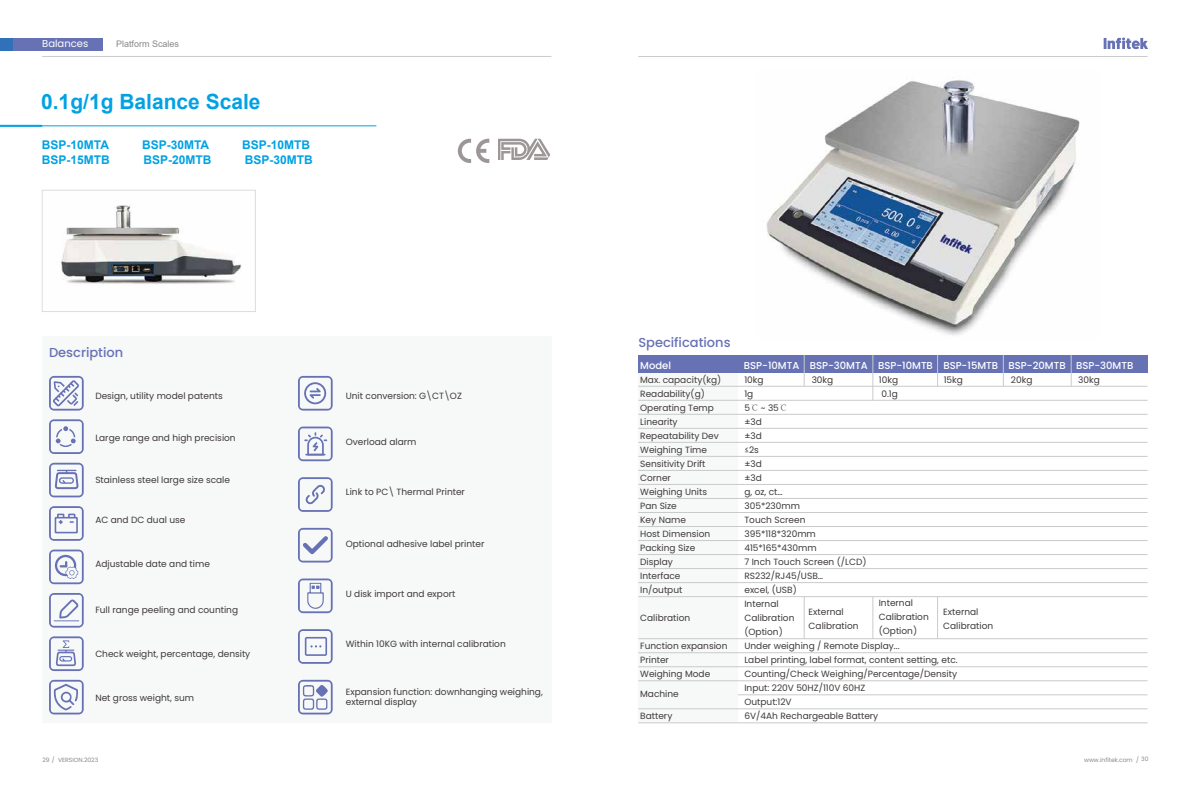
<style>
.page{position:relative;width:1191px;height:808px;background:#fff}
.page>*{position:absolute;margin:0;border:0;box-sizing:border-box;transform-origin:0 0}
.t1{font:700 21px "Arial";color:#00a2e4}
.t2{font:500 13px "Poppins";color:#6772b5}
.t3{font:700 12px "Arial";color:#00a2e4}
.t4{font:500 10px "Poppins";color:#fff}
.t5{font:10px "Poppins";color:#fff}
.t6{font:9px/14px "Poppins";color:#3e3a39}
.t7{font:9px "Arial";color:#898989}
.t8{font:6px "Poppins";color:#898989}
.s1{font-family:"Adobe Song Std";font-weight:300}
</style>
<div class="page">
<img style="left:766px;top:80px;width:314px;height:256px">
<div style="left:42px;top:336px;width:509px;height:387px;background:#f7f8f8"></div>
<div style="left:638px;top:355px;width:100px;height:368px;background:#f7f8f8"></div>
<div style="left:638px;top:355px;width:509px;height:18px;background:#6772b5"></div>
<hr style="left:638px;top:400px;width:509px;height:1px;background:#c9caca">
<hr style="left:638px;top:428px;width:509px;height:1px;background:#c9caca">
<hr style="left:638px;top:414px;width:509px;height:1px;background:#c9caca">
<hr style="left:638px;top:386px;width:509px;height:1px;background:#c9caca">
<hr style="left:638px;top:442px;width:509px;height:1px;background:#c9caca">
<hr style="left:638px;top:470px;width:509px;height:1px;background:#c9caca">
<hr style="left:638px;top:456px;width:509px;height:1px;background:#c9caca">
<hr style="left:638px;top:484px;width:509px;height:1px;background:#c9caca">
<hr style="left:638px;top:512px;width:509px;height:1px;background:#c9caca">
<hr style="left:638px;top:498px;width:509px;height:1px;background:#c9caca">
<hr style="left:638px;top:526px;width:509px;height:1px;background:#c9caca">
<hr style="left:638px;top:554px;width:509px;height:1px;background:#c9caca">
<hr style="left:638px;top:540px;width:509px;height:1px;background:#c9caca">
<hr style="left:638px;top:568px;width:509px;height:1px;background:#c9caca">
<hr style="left:638px;top:582px;width:509px;height:1px;background:#c9caca">
<hr style="left:638px;top:596px;width:509px;height:1px;background:#c9caca">
<hr style="left:638px;top:652px;width:509px;height:1px;background:#c9caca">
<hr style="left:638px;top:638px;width:509px;height:1px;background:#c9caca">
<hr style="left:638px;top:666px;width:509px;height:1px;background:#c9caca">
<hr style="left:738px;top:694px;width:409px;height:1px;background:#c9caca">
<hr style="left:638px;top:680px;width:509px;height:1px;background:#c9caca">
<hr style="left:638px;top:708px;width:509px;height:1px;background:#c9caca">
<hr style="left:638px;top:722px;width:509px;height:1px;background:#c9caca">
<hr style="left:804px;top:355px;width:1px;height:31px;background:#c9caca">
<hr style="left:804px;top:597px;width:1px;height:42px;background:#c9caca">
<hr style="left:872px;top:597px;width:1px;height:42px;background:#c9caca">
<hr style="left:937px;top:597px;width:1px;height:42px;background:#c9caca">
<hr style="left:872px;top:355px;width:1px;height:45px;background:#c9caca">
<hr style="left:937px;top:355px;width:1px;height:31px;background:#c9caca">
<hr style="left:1003px;top:355px;width:1px;height:31px;background:#c9caca">
<hr style="left:1071px;top:355px;width:1px;height:31px;background:#c9caca">
<img style="left:61px;top:205px;width:180px;height:79px">
<div style="left:42px;top:190px;width:214px;height:122px;border:1px solid #dcdddd"></div>
<div style="left:13px;top:38px;width:90px;height:13px;background:#6772b5"></div>
<div style="left:0;top:38px;width:12px;height:13px;background:#3071b9"></div>
<hr style="left:42px;top:56px;width:509px;height:1px;background:#c9caca">
<hr style="left:0;top:126px;width:376px;height:1px;background:#00a2e4">
<hr style="left:0;top:125px;width:42px;height:2px;background:#00a2e4">
<svg style="left:498px;top:139px;width:52px;height:21px"></svg>
<svg style="left:458px;top:139px;width:31px;height:24px"></svg>
<svg style="left:298px;top:528px;width:35px;height:34px"></svg>
<svg style="left:298px;top:427px;width:35px;height:34px"></svg>
<svg style="left:298px;top:376px;width:35px;height:35px"></svg>
<svg style="left:49px;top:506px;width:35px;height:35px"></svg>
<svg style="left:49px;top:549px;width:35px;height:35px"></svg>
<svg style="left:49px;top:636px;width:35px;height:35px"></svg>
<svg style="left:49px;top:680px;width:35px;height:34px"></svg>
<svg style="left:49px;top:593px;width:35px;height:35px"></svg>
<hr style="left:638px;top:56px;width:509px;height:1px;background:#c9caca">
<svg style="left:298px;top:680px;width:35px;height:34px"></svg>
<svg style="left:49px;top:463px;width:35px;height:34px"></svg>
<svg style="left:49px;top:376px;width:35px;height:35px"></svg>
<svg style="left:49px;top:419px;width:35px;height:35px"></svg>
<svg style="left:298px;top:477px;width:35px;height:35px"></svg>
<svg style="left:298px;top:629px;width:35px;height:35px"></svg>
<svg style="left:298px;top:578px;width:35px;height:35px"></svg>
<svg style="left:1103px;top:38px;width:45px;height:11px"></svg>
<p class="t5" style="left:42px;top:38px;width:47px">Balances</p>
<p class="t7" style="left:116px;top:38px;width:65px">Platform Scales</p>
<h1 class="t1" style="left:41px;top:87px;width:221px">0.1g/1g Balance Scale</h1>
<h3 class="t3" style="left:42px;top:136px;width:69px">BSP-10MTA</h3>
<h3 class="t3" style="left:142px;top:136px;width:69px">BSP-30MTA</h3>
<h3 class="t3" style="left:242px;top:136px;width:70px">BSP-10MTB</h3>
<h3 class="t3" style="left:42px;top:151px;width:70px">BSP-15MTB</h3>
<h3 class="t3" style="left:143px;top:151px;width:70px">BSP-20MTB</h3>
<h3 class="t3" style="left:245px;top:151px;width:70px">BSP-30MTB</h3>
<h2 class="t2" style="left:49px;top:345px;width:76px">Description</h2>
<p class="t6" style="left:95px;top:389px;width:129px">Design, utility model patents</p>
<p class="t6" style="left:95px;top:431px;width:142px">Large range and high precision</p>
<p class="t6" style="left:95px;top:473px;width:136px">Stainless steel large size scale</p>
<p class="t6" style="left:95px;top:513px;width:92px">AC and DC dual use</p>
<p class="t6" style="left:95px;top:557px;width:116px">Adjustable date and time</p>
<p class="t6" style="left:95px;top:603px;width:144px">Full range peeling and counting</p>
<p class="t6" style="left:95px;top:647px;width:156px">Check weight, percentage, density</p>
<p class="t6" style="left:95px;top:691px;width:100px">Net gross weight, sum</p>
<p class="t8" style="left:42px;top:756px;width:57px">29 / VERSION.2023</p>
<p class="t6" style="left:346px;top:389px;width:118px">Unit conversion: G\CT\OZ</p>
<p class="t6" style="left:346px;top:435px;width:72px">Overload alarm</p>
<p class="t6" style="left:346px;top:485px;width:121px">Link to PC\ Thermal Printer</p>
<p class="t6" style="left:346px;top:537px;width:140px">Optional adhesive label printer</p>
<p class="t6" style="left:346px;top:587px;width:111px">U disk import and export</p>
<p class="t6" style="left:346px;top:637px;width:161px">Within 10KG with internal calibration</p>
<p class="t6" style="left:346px;top:687px;width:198px;line-height:10px">Expansion function: downhanging weighing, external display</p>
<h2 class="t2" style="left:638px;top:335px;width:94px">Specifications</h2>
<p class="t4" style="left:640px;top:359px;width:32px">Model</p>
<p class="t4" style="left:744px;top:359px;width:391px">BSP-10MTA BSP-30MTA BSP-10MTB BSP-15MTB BSP-20MTB BSP-30MTB</p>
<p class="t6" style="left:640px;top:372px;width:83px">Max. capacity(kg)<br>Readability(g)<br>Operating Temp<br>Linearity<br>Repeatability Dev<br>Weighing Time<br>Sensitivity Drift<br>Corner<br>Weighing Units<br>Pan Size<br>Key Name<br>Host Dimension<br>Packing Size<br>Display<br>Interface<br>In/output</p>
<p class="t6" style="left:640px;top:610px;width:51px">Calibration</p>
<p class="t6" style="left:640px;top:638px;width:89px">Function expansion<br>Printer<br>Weighing Mode</p>
<p class="t6" style="left:640px;top:686px;width:40px">Machine</p>
<p class="t6" style="left:640px;top:708px;width:34px">Battery</p>
<p class="t6" style="left:744px;top:372px;width:21px">10kg</p>
<p class="t6" style="left:811px;top:372px;width:23px">30kg</p>
<p class="t6" style="left:879px;top:372px;width:21px">10kg</p>
<p class="t6" style="left:943px;top:372px;width:21px">15kg</p>
<p class="t6" style="left:1011px;top:372px;width:23px">20kg</p>
<p class="t6" style="left:1078px;top:372px;width:23px">30kg</p>
<p class="t6" style="left:744px;top:386px;width:10px">1g</p>
<p class="t6" style="left:881px;top:386px;width:18px">0.1g</p>
<p class="t6" style="left:744px;top:400px;width:215px">5<span class="s1">℃</span> ~ 35<span class="s1">℃<br></span>±3d<br>±3d<br>≤2s<br>±3d<br>±3d<br>g, oz, ct…<br>305*230mm<br>Touch Screen<br>395*118*320mm<br>415*165*430mm<br>7 Inch Touch Screen (/LCD)<br>RS232/RJ45/USB…<br>excel, (USB)<br>Internal<br>Calibration<br>(Option)<br>Under weighing / Remote Display...<br>Label printing, label format, content setting, etc.<br>Counting/Check Weighing/Percentage/Density<br>Input: 220V 50HZ/110V 60HZ<br>Output:12V<br>6V/4Ah Rechargeable Battery</p>
<p class="t6" style="left:878px;top:596px;width:51px">Internal<br>Calibration (Option)</p>
<p class="t6" style="left:808px;top:605px;width:51px">External<br>Calibration</p>
<p class="t6" style="left:943px;top:605px;width:51px">External<br>Calibration</p>
<p class="t8" style="left:1084px;top:756px;width:66px">www.infitek.com / 30</p>
</div>
